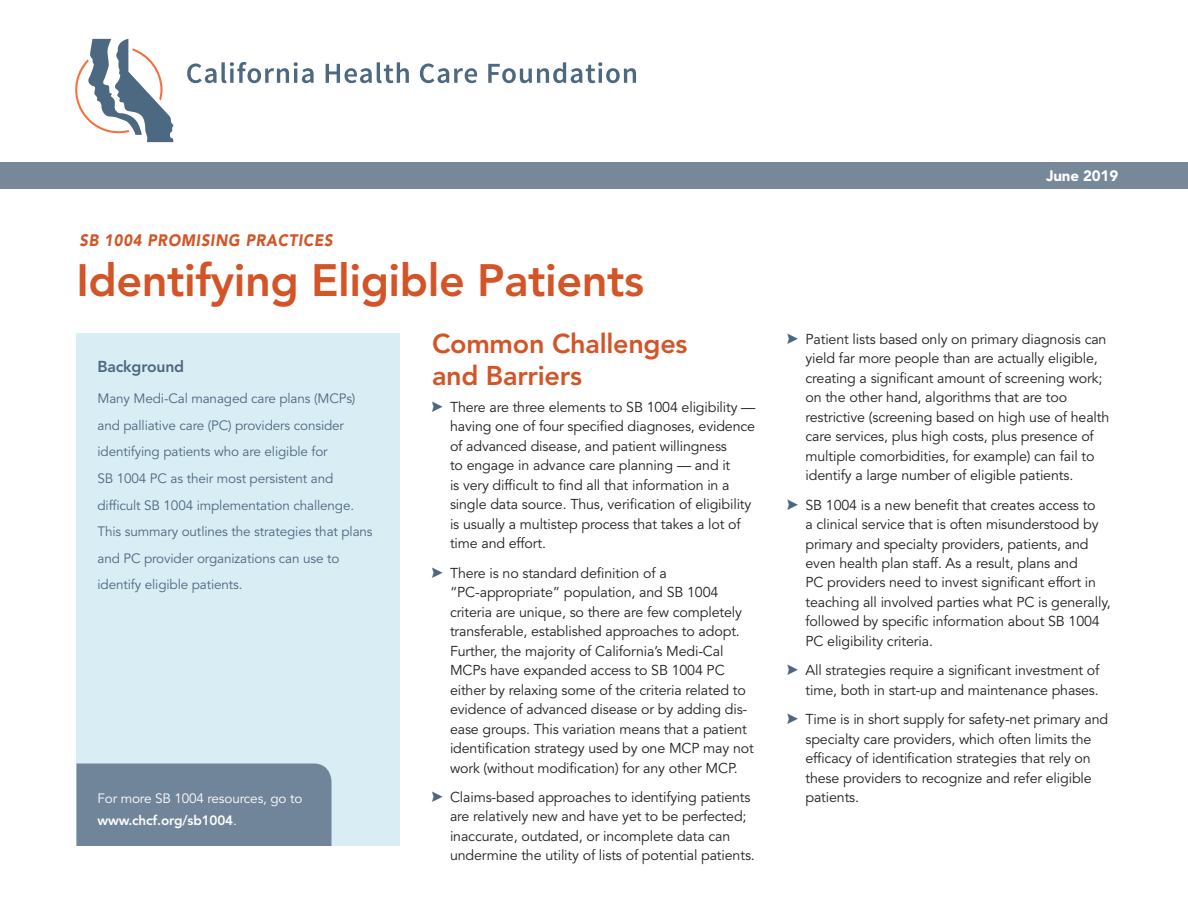
<style>
.page{position:relative;width:1188px;height:918px;background:#fff}
.page>*{position:absolute;margin:0;border:0;box-sizing:border-box;transform-origin:0 0}
.t1{font:800 45px "Avenir LT Std";letter-spacing:-.01em;color:#d35427}
.t2{font:800 27px/31.5px "Avenir LT Std";letter-spacing:-.01em;color:#d35427}
.t3{font:italic 900 16.5px "Avenir LT Std";letter-spacing:.05em;color:#d35427;scale:.9 1}
.t4{font:800 15.75px "Avenir LT Std";letter-spacing:-.01em;color:#4d6780}
.t5{font:900 15px "Avenir LT Std";letter-spacing:-.01em;color:#fff}
.t6{font:14.25px/19.5px "Avenir LT Std";letter-spacing:-.01em;color:#231f20}
.t7{font:13.5px/26.5px "Avenir LT Std";letter-spacing:-.01em;color:#4d6780}
.t8{font:13.5px/22.5px "Avenir LT Std";letter-spacing:-.01em;color:#fff}
.s1{font-weight:800}
</style>
<div class="page">
<svg style="left:75px;top:39px;width:98px;height:103px"></svg>
<svg style="left:187px;top:62px;width:127px;height:21px"></svg>
<svg style="left:326px;top:62px;width:83px;height:21px"></svg>
<svg style="left:420px;top:64px;width:57px;height:19px"></svg>
<svg style="left:488px;top:62px;width:148px;height:21px"></svg>
<div style="left:0;top:162px;width:1188px;height:27px;background:#778898"></div>
<div style="left:76px;top:333px;width:324px;height:513px;background:#d9edf4"></div>
<div style="left:76px;top:764px;width:256px;height:82px;background:#71859a"></div>
<p class="t3" style="left:80px;top:231px;width:283px">SB 1004 PROMISING PRACTICES</p>
<h1 class="t1" style="left:76px;top:254px;width:569px">Identifying Eligible Patients</h1>
<p class="t4" style="left:98px;top:357px;width:88px">Background</p>
<p class="t7" style="left:98px;top:385px;width:277px">Many Medi-Cal managed care plans (MCPs) and palliative care (PC) providers consider identifying patients who are eligible for<br>SB 1004 PC as their most persistent and difficult SB 1004 implementation challenge.<br>This summary outlines the strategies that plans and PC provider organizations can use to identify eligible patients.</p>
<p class="t8" style="left:98px;top:787px;width:206px">For more SB 1004 resources, go to <span class="s1">www.chcf.org/sb1004</span>.</p>
<h2 class="t2" style="left:432px;top:328px;width:257px">Common Challenges and Barriers</h2>
<p class="t6" style="left:450px;top:398px;width:307px">There are three elements to SB 1004 eligibility — having one of four specified diagnoses, evidence of advanced disease, and patient willingness<br>to engage in advance care planning — and it<br>is very difficult to find all that information in a single data source. Thus, verification of eligibility is usually a multistep process that takes a lot of time and effort.</p>
<p class="t6" style="left:450px;top:563px;width:305px">There is no standard definition of a “PC-appropriate” population, and SB 1004 criteria are unique, so there are few completely transferable, established approaches to adopt.<br>Further, the majority of California’s Medi-Cal MCPs have expanded access to SB 1004 PC either by relaxing some of the criteria related to evidence of advanced disease or by adding dis&shy;ease groups. This variation means that a patient identification strategy used by one MCP may not work (without modification) for any other MCP.</p>
<p class="t6" style="left:450px;top:788px;width:306px">Claims-based approaches to identifying patients are relatively new and have yet to be perfected; inaccurate, outdated, or incomplete data can undermine the utility of lists of potential patients.</p>
<p class="t5" style="left:1046px;top:166px;width:74px">June 2019</p>
<p class="t6" style="left:806px;top:330px;width:305px">Patient lists based only on primary diagnosis can yield far more people than are actually eligible, creating a significant amount of screening work; on the other hand, algorithms that are too restrictive (screening based on high use of health care services, plus high costs, plus presence of multiple comorbidities, for example) can fail to identify a large number of eligible patients.</p>
<p class="t6" style="left:806px;top:495px;width:307px">SB 1004 is a new benefit that creates access to<br>a clinical service that is often misunderstood by primary and specialty providers, patients, and even health plan staff. As a result, plans and<br>PC providers need to invest significant effort in teaching all involved parties what PC is generally, followed by specific information about SB 1004<br>PC eligibility criteria.</p>
<p class="t6" style="left:806px;top:661px;width:295px">All strategies require a significant investment of time, both in start-up and maintenance phases.</p>
<p class="t6" style="left:806px;top:710px;width:304px">Time is in short supply for safety-net primary and specialty care providers, which often limits the efficacy of identification strategies that rely on these providers to recognize and refer eligible patients.</p>
</div>
